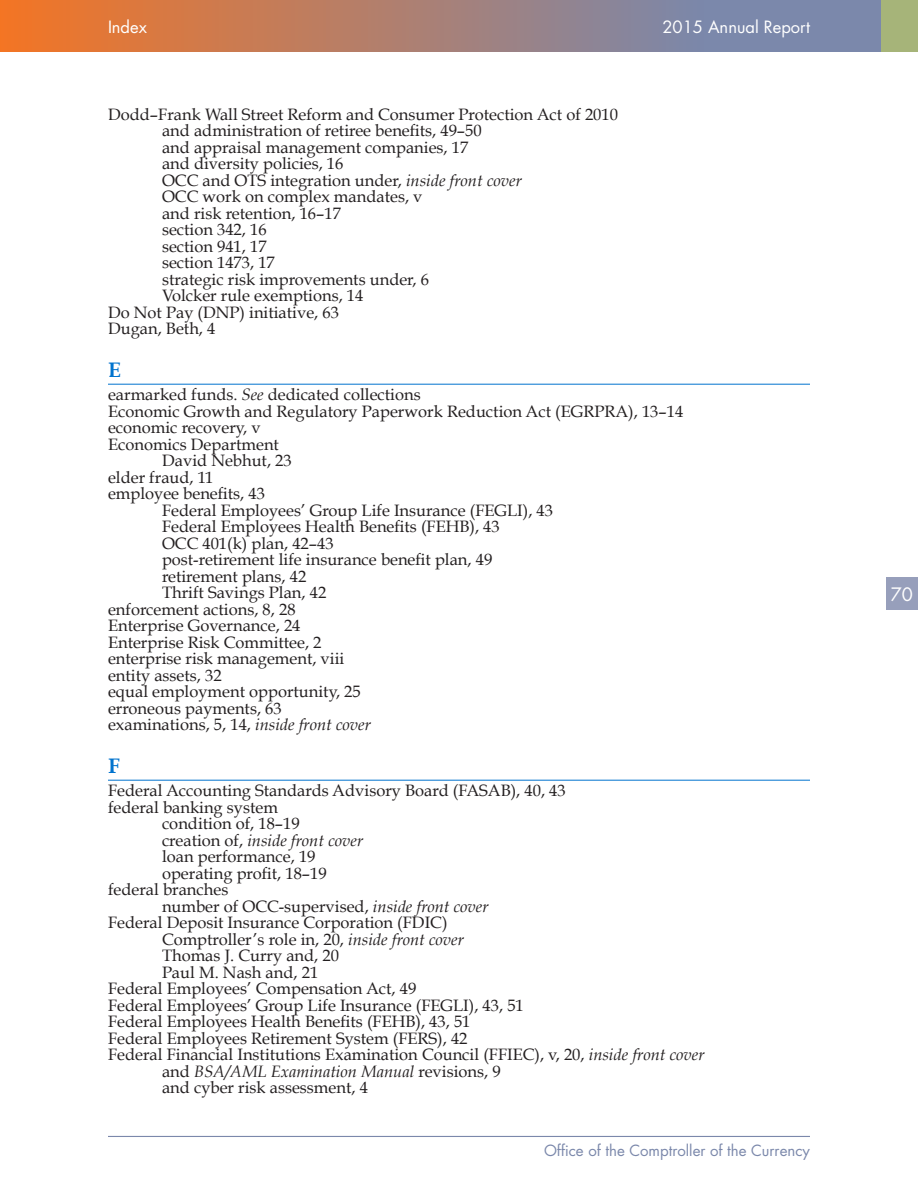
<style>
.page{position:relative;width:918px;height:1188px;background:#fff}
.page>*{position:absolute;margin:0;border:0;box-sizing:border-box;transform-origin:0 0}
.INDEX_ALPHA{font:700 21px "Book Antiqua";color:#0073ce}
.t1{font:18px "Futura Std";color:#fff}
.Index_Body{font:16.5px "Book Antiqua";color:#231f20}
.Index_Body-2{font:italic 16.5px "Book Antiqua";color:#231f20}
.t2{font:16.5px "Futura Std";color:#fff}
.t3{font:15px "Futura Std";color:#7b88ab}
.s1{font-style:italic}
.s2{font-style:normal}
</style>
<div class="page">
<svg style="left:0;top:0;width:881px;height:52px;background:#aa8074"></svg>
<div style="left:881px;top:0;width:37px;height:52px;background:#a6b479"></div>
<hr style="left:108px;top:1136px;width:702px;height:1px;background:#7b88ab">
<div style="left:886px;top:578px;width:32px;height:32px;background:#979fbb"></div>
<hr style="left:108px;top:384px;width:702px;height:1px;background:#0073ce">
<hr style="left:108px;top:780px;width:702px;height:1px;background:#0073ce">
<p class="t2" style="left:108px;top:16px;width:40px">Index</p>
<p class="t2" style="left:662px;top:16px;width:149px">2015 Annual Report</p>
<p class="Index_Body" style="left:108px;top:104px;width:512px">Dodd–Frank Wall Street Reform and Consumer Protection Act of 2010</p>
<p class="Index_Body" style="left:162px;top:121px;width:321px">and administration of retiree benefits, 49–50</p>
<p class="Index_Body" style="left:162px;top:137px;width:308px">and appraisal management companies, 17</p>
<p class="Index_Body" style="left:162px;top:154px;width:183px">and diversity policies, 16</p>
<p class="Index_Body" style="left:162px;top:170px;width:361px">OCC and OTS integration under, <span class="s1">inside front cover</span></p>
<p class="Index_Body" style="left:162px;top:187px;width:262px">OCC work on complex mandates, v</p>
<p class="Index_Body" style="left:162px;top:203px;width:180px">and risk retention, 16–17</p>
<p class="Index_Body" style="left:162px;top:220px;width:106px">section 342, 16</p>
<p class="Index_Body" style="left:162px;top:236px;width:106px">section 941, 17</p>
<p class="Index_Body" style="left:162px;top:253px;width:114px">section 1473, 17</p>
<p class="Index_Body" style="left:162px;top:269px;width:269px">strategic risk improvements under, 6</p>
<p class="Index_Body" style="left:162px;top:286px;width:203px">Volcker rule exemptions, 14</p>
<p class="Index_Body" style="left:108px;top:302px;width:233px">Do Not Pay (DNP) initiative, 63</p>
<p class="Index_Body" style="left:108px;top:319px;width:109px">Dugan, Beth, 4</p>
<p class="INDEX_ALPHA" style="left:108px;top:358px;width:14px">E</p>
<p class="Index_Body" style="left:108px;top:385px;width:314px">earmarked funds. <span class="s1">See</span> dedicated collections</p>
<p class="Index_Body" style="left:108px;top:401px;width:577px">Economic Growth and Regulatory Paperwork Reduction Act (EGRPRA), 13–14</p>
<p class="Index_Body" style="left:108px;top:418px;width:154px">economic recovery, v</p>
<p class="Index_Body" style="left:108px;top:434px;width:173px">Economics Department</p>
<p class="Index_Body" style="left:162px;top:451px;width:131px">David Nebhut, 23</p>
<p class="Index_Body" style="left:108px;top:467px;width:107px">elder fraud, 11</p>
<p class="Index_Body" style="left:108px;top:484px;width:158px">employee benefits, 43</p>
<p class="Index_Body" style="left:162px;top:500px;width:393px">Federal Employees’ Group Life Insurance (FEGLI), 43</p>
<p class="Index_Body" style="left:162px;top:517px;width:339px">Federal Employees Health Benefits (FEHB), 43</p>
<p class="Index_Body" style="left:162px;top:533px;width:173px">OCC 401(k) plan, 42–43</p>
<p class="Index_Body" style="left:162px;top:550px;width:332px">post-retirement life insurance benefit plan, 49</p>
<p class="Index_Body" style="left:162px;top:566px;width:146px">retirement plans, 42</p>
<p class="Index_Body" style="left:162px;top:583px;width:166px">Thrift Savings Plan, 42</p>
<p class="Index_Body" style="left:108px;top:599px;width:189px">enforcement actions, 8, 28</p>
<p class="Index_Body" style="left:108px;top:616px;width:194px">Enterprise Governance, 24</p>
<p class="Index_Body" style="left:108px;top:632px;width:215px">Enterprise Risk Committee, 2</p>
<p class="Index_Body" style="left:108px;top:649px;width:238px">enterprise risk management, viii</p>
<p class="Index_Body" style="left:108px;top:665px;width:115px">entity assets, 32</p>
<p class="Index_Body" style="left:108px;top:682px;width:254px">equal employment opportunity, 25</p>
<p class="Index_Body" style="left:108px;top:698px;width:175px">erroneous payments, 63</p>
<p class="Index_Body" style="left:108px;top:715px;width:264px">examinations, 5, 14, <span class="s1">inside front cover</span></p>
<p class="INDEX_ALPHA" style="left:108px;top:754px;width:13px">F</p>
<p class="Index_Body" style="left:108px;top:781px;width:459px">Federal Accounting Standards Advisory Board (FASAB), 40, 43</p>
<p class="Index_Body" style="left:108px;top:797px;width:171px">federal banking system</p>
<p class="Index_Body" style="left:162px;top:814px;width:139px">condition of, 18–19</p>
<p class="Index_Body-2" style="left:162px;top:831px;width:203px"><span class="s2">creation of,</span> inside front cover</p>
<p class="Index_Body" style="left:162px;top:847px;width:155px">loan performance, 19</p>
<p class="Index_Body" style="left:162px;top:863px;width:166px">operating profit, 18–19</p>
<p class="Index_Body" style="left:108px;top:880px;width:122px">federal branches</p>
<p class="Index_Body" style="left:162px;top:896px;width:328px">number of OCC-supervised, <span class="s1">inside front cover</span></p>
<p class="Index_Body" style="left:108px;top:913px;width:341px">Federal Deposit Insurance Corporation (FDIC)</p>
<p class="Index_Body" style="left:162px;top:929px;width:304px">Comptroller’s role in, 20, <span class="s1">inside front cover</span></p>
<p class="Index_Body" style="left:162px;top:946px;width:179px">Thomas J. Curry and, 20</p>
<p class="Index_Body" style="left:162px;top:962px;width:158px">Paul M. Nash and, 21</p>
<p class="Index_Body" style="left:108px;top:979px;width:310px">Federal Employees’ Compensation Act, 49</p>
<p class="Index_Body" style="left:108px;top:995px;width:417px">Federal Employees’ Group Life Insurance (FEGLI), 43, 51</p>
<p class="Index_Body" style="left:108px;top:1012px;width:364px">Federal Employees Health Benefits (FEHB), 43, 51</p>
<p class="Index_Body" style="left:108px;top:1028px;width:361px">Federal Employees Retirement System (FERS), 42</p>
<p class="Index_Body" style="left:108px;top:1045px;width:598px">Federal Financial Institutions Examination Council (FFIEC), v, 20, <span class="s1">inside front cover</span></p>
<p class="Index_Body-2" style="left:162px;top:1062px;width:340px"><span class="s2">and</span> BSA/AML Examination Manual <span class="s2">revisions, 9</span></p>
<p class="Index_Body" style="left:162px;top:1078px;width:207px">and cyber risk assessment, 4</p>
<p class="t3" style="left:544px;top:1140px;width:267px">Office of the Comptroller of the Currency</p>
<p class="t1" style="left:891px;top:583px;width:24px">70</p>
</div>
